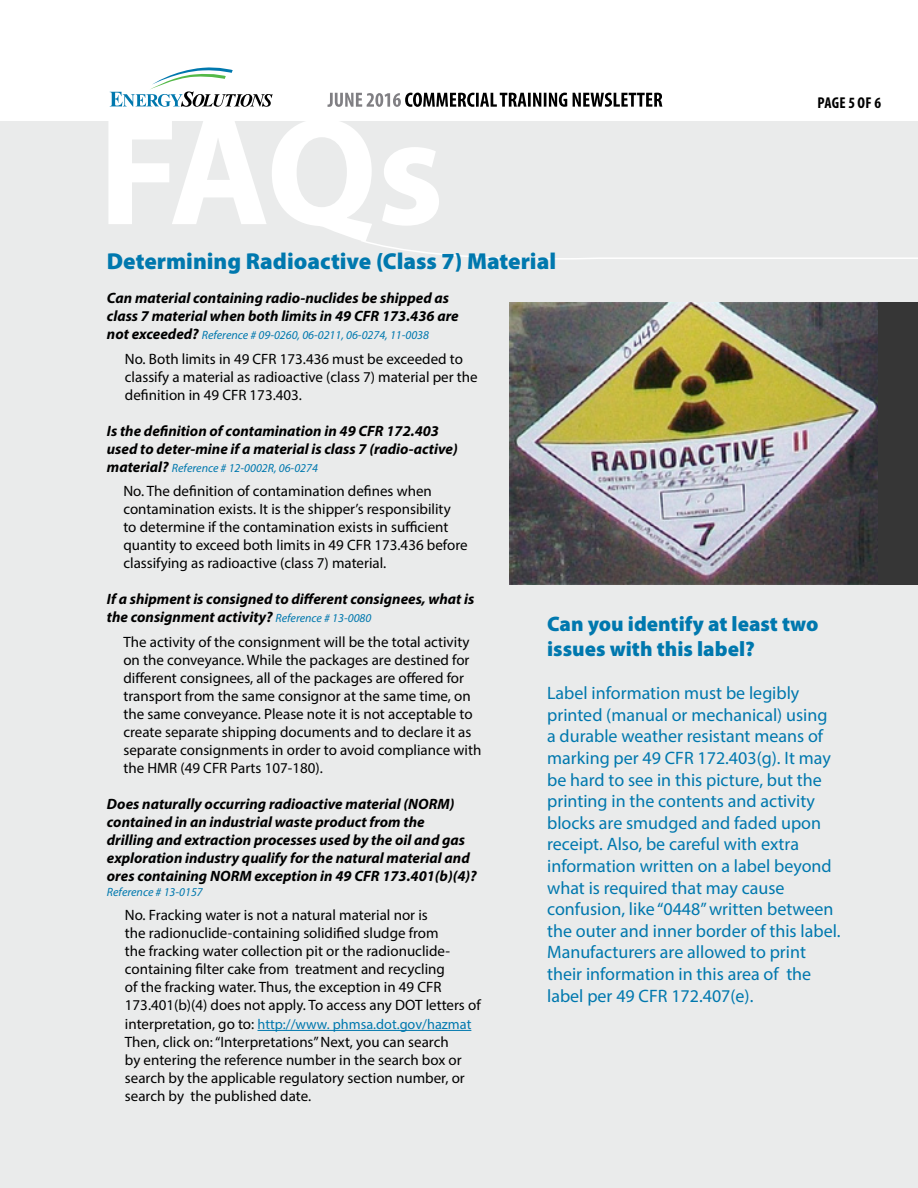
<style>
.page{position:relative;width:918px;height:1188px;background:#fff}
.page>*{position:absolute;margin:0;border:0;box-sizing:border-box;transform-origin:0 0}
.t1{font:700 154.2px "Myriad Pro";color:#fff}
.t2{font:900 23.1px "Myriad Pro";color:#0078ae}
.t3{font:900 21px/25.2px "Myriad Pro";color:#0078ae}
.t4{font:18px/21.6px "Myriad Pro";color:#0078ae}
.t5{font:700 condensed 15.75px "Myriad Pro";letter-spacing:.01em;color:#000}
.t6{font:15px/18px "Myriad Pro";color:#000}
.t7{font:italic 700 15px/18px "Myriad Pro";color:#000}
.t8{font:14.25px "Myriad Pro";color:#0078ae}
.t9{font:italic 12px "Myriad Pro";color:#0078ae}
.s1{font-weight:700;font-size:15px;color:#000}
.s2{font-weight:400;font-size:12px;color:#0078ae}
.s3{font-size:15px;color:#000}
</style>
<div class="page">
<div style="left:0;top:122px;width:918px;height:1066px;background:#eaebeb"></div>
<hr style="left:258px;top:1030px;width:213px;height:1px;background:#0078ae">
<svg style="left:327px;top:93px;width:335px;height:14px"></svg>
<svg style="left:110px;top:67px;width:163px;height:40px"></svg>
<svg style="left:361px;top:240px;width:557px;height:20px"></svg>
<div style="left:510px;top:302px;width:408px;height:283px;background:#363636"></div>
<img style="left:510px;top:302px;width:368px;height:283px">
<h1 class="t1" style="left:98px;top:72px;width:347px">FAQs</h1>
<h2 class="t2" style="left:107px;top:246px;width:451px">Determining Radioactive (Class 7) Material</h2>
<p class="t5" style="left:818px;top:93px;width:65px">PAGE 5 OF 6</p>
<p class="t7" style="left:107px;top:288px;width:353px">Can material containing radio-nuclides be shipped as class 7 material when both limits in 49 CFR 173.436 are</p>
<p class="t9" style="left:107px;top:327px;width:324px"><span class="s1">not exceeded?</span> Reference # 09-0260, 06-0211, 06-0274, 11-0038</p>
<p class="t6" style="left:125px;top:349px;width:354px">No. Both limits in 49 CFR 173.436 must be exceeded to classify a material as radioactive (class 7) material per the definition in 49 CFR 173.403.</p>
<p class="t7" style="left:107px;top:421px;width:352px">Is the definition of contamination in 49 CFR 172.403 used to deter-mine if a material is class 7 (radio-active)</p>
<p class="t9" style="left:107px;top:460px;width:213px"><span class="s1">material?</span> Reference # 12-0002R, 06-0274</p>
<p class="t6" style="left:123px;top:482px;width:346px">No. The definition of contamination defines when contamination exists. It is the shipper’s responsibility to determine if the contamination exists in sufficient quantity to exceed both limits in 49 CFR 173.436 before classifying as radioactive (class 7) material.</p>
<p class="t7" style="left:107px;top:590px;width:369px">If a shipment is consigned to different consignees, what is the consignment activity? <span class="s2">Reference # 13-0080</span></p>
<p class="t6" style="left:123px;top:633px;width:359px">The activity of the consignment will be the total activity on the conveyance. While the packages are destined for different consignees, all of the packages are offered for transport from the same consignor at the same time, on the same conveyance. Please note it is not acceptable to create separate shipping documents and to declare it as separate consignments in order to avoid compliance with the HMR (49 CFR Parts 107-180).</p>
<p class="t7" style="left:107px;top:795px;width:371px">Does naturally occurring radioactive material (NORM) contained in an industrial waste product from the<br>drilling and extraction processes used by the oil and gas exploration industry qualify for the natural material and ores containing NORM exception in 49 CFR 173.401(b)(4)?</p>
<p class="t9" style="left:107px;top:884px;width:97px">Reference # 13-0157</p>
<p class="t6" style="left:125px;top:906px;width:357px">No. Fracking water is not a natural material nor is<br>the radionuclide-containing solidified sludge from<br>the fracking water collection pit or the radionuclide&shy;containing filter cake from treatment and recycling<br>of the fracking water. Thus, the exception in 49 CFR 173.401(b)(4) does not apply. To access any DOT letters of</p>
<p class="t8" style="left:125px;top:1015px;width:348px"><span class="s3">interpretation, go to:</span> http://www. phmsa.dot.gov/hazmat</p>
<p class="t6" style="left:125px;top:1033px;width:341px">Then, click on: “Interpretations” Next, you can search by entering the reference number in the search box or search by the applicable regulatory section number, or search by the published date.</p>
<h3 class="t3" style="left:547px;top:610px;width:273px">Can you identify at least two issues with this label?</h3>
<p class="t4" style="left:547px;top:682px;width:295px">Label information must be legibly printed (manual or mechanical) using a durable weather resistant means of marking per 49 CFR 172.403(g). It may be hard to see in this picture, but the printing in the contents and activity blocks are smudged and faded upon receipt. Also, be careful with extra information written on a label beyond what is required that may cause confusion, like “0448” written between the outer and inner border of this label.<br>Manufacturers are allowed to print their information in this area of the label per 49 CFR 172.407(e).</p>
</div>
